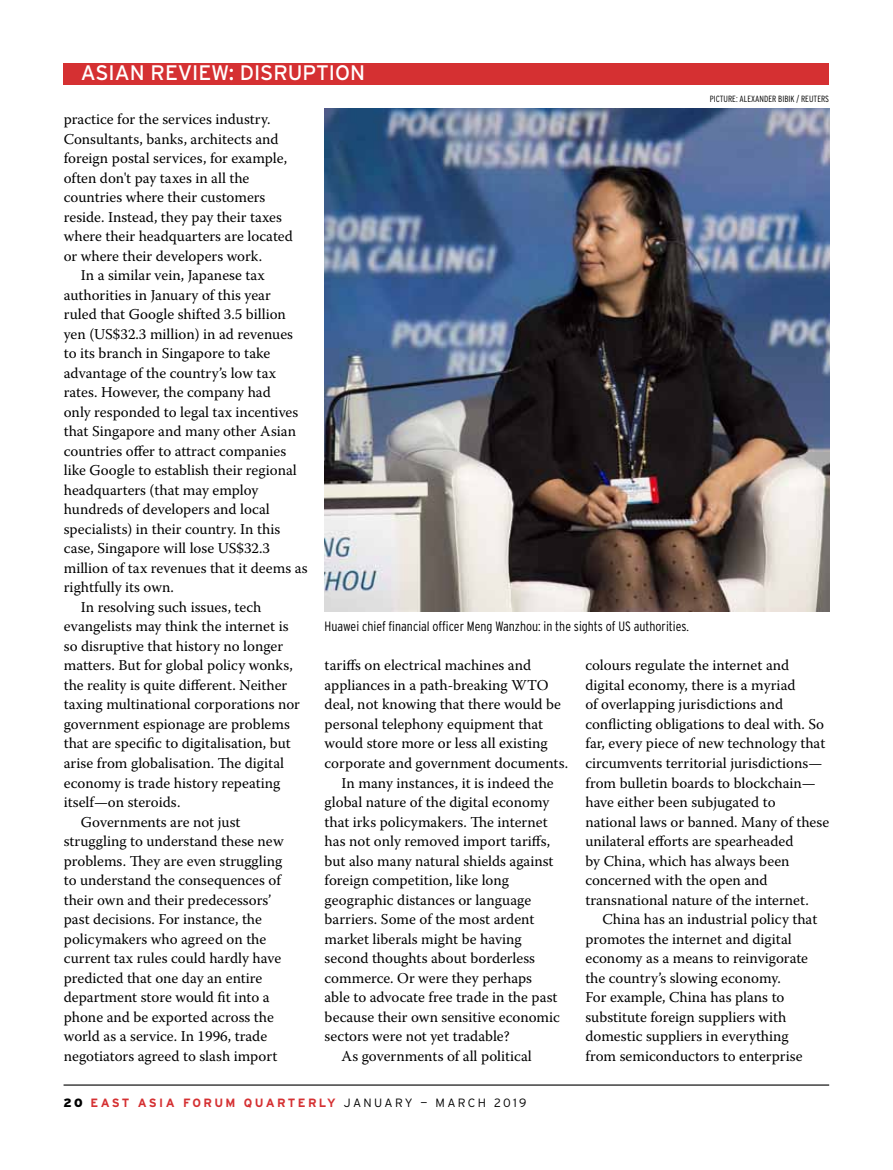
<style>
.page{position:relative;width:893px;height:1170px;background:#fff}
.page>*{position:absolute;margin:0;border:0;box-sizing:border-box;transform-origin:0 0}
.t1{font:21px "Interstate";letter-spacing:-.01em;color:#fff}
.t2{font:15px/19.5px "Warnock Pro";color:#000}
.t3{font:300 condensed 13.5px "Interstate";color:#000}
.t4{font:700 12px "Interstate";letter-spacing:.2em;color:#d53032}
.t5{font:300 condensed 9px "Interstate";color:#000}
.s1{font-weight:900;color:#000}
.s2{font-weight:300;color:#000}
</style>
<div class="page">
<hr style="left:64px;top:1084px;width:765px;height:1px;background:#000">
<div style="left:64px;top:63px;width:765px;height:22px;background:#d53032"></div>
<img style="left:325px;top:108px;width:504px;height:504px">
<h1 class="t1" style="left:81px;top:61px;width:282px">ASIAN REVI EW: DISRU PTION</h1>
<p class="t5" style="left:710px;top:94px;width:5px">picture</p>
<p class="t5" style="left:736px;top:94px;width:70px">: ALEXANDER BIBIK / reuters</p>
<p class="t2" style="left:64px;top:109px;width:208px">practice for the services industry.</p>
<p class="t2" style="left:64px;top:129px;width:216px">Consultants, banks, architects and</p>
<p class="t2" style="left:64px;top:148px;width:225px">foreign postal services, for example,</p>
<p class="t2" style="left:64px;top:168px;width:187px">often don't pay taxes in all the</p>
<p class="t2" style="left:64px;top:187px;width:203px">countries where their customers</p>
<p class="t2" style="left:64px;top:207px;width:220px">reside. Instead, they pay their taxes</p>
<p class="t2" style="left:64px;top:226px;width:231px">where their headquarters are located</p>
<p class="t2" style="left:64px;top:246px;width:200px">or where their developers work.</p>
<p class="t2" style="left:81px;top:265px;width:186px">In a similar vein, Japanese tax</p>
<p class="t2" style="left:64px;top:285px;width:209px">authorities in January of this year</p>
<p class="t2" style="left:64px;top:304px;width:224px">ruled that Google shifted 3.5 billion</p>
<p class="t2" style="left:64px;top:324px;width:231px">yen (US$32.3 million) in ad revenues</p>
<p class="t2" style="left:64px;top:343px;width:208px">to its branch in Singapore to take</p>
<p class="t2" style="left:64px;top:363px;width:214px">advantage of the country’s low tax</p>
<p class="t2" style="left:64px;top:382px;width:209px">rates. However, the company had</p>
<p class="t2" style="left:64px;top:402px;width:236px">only responded to legal tax incentives</p>
<p class="t2" style="left:64px;top:421px;width:234px">that Singapore and many other Asian</p>
<p class="t2" style="left:64px;top:441px;width:224px">countries offer to attract companies</p>
<p class="t2" style="left:64px;top:460px;width:235px">like Google to establish their regional</p>
<p class="t2" style="left:64px;top:480px;width:196px">headquarters (that may employ</p>
<p class="t2" style="left:64px;top:499px;width:208px">hundreds of developers and local</p>
<p class="t2" style="left:64px;top:519px;width:218px">specialists) in their country. In this</p>
<p class="t2" style="left:64px;top:538px;width:208px">case, Singapore will lose US$32.3</p>
<p class="t2" style="left:64px;top:558px;width:245px">million of tax revenues that it deems as</p>
<p class="t2" style="left:64px;top:577px;width:112px">rightfully its own.</p>
<p class="t2" style="left:81px;top:597px;width:182px">In resolving such issues, tech</p>
<p class="t2" style="left:64px;top:616px;width:226px">evangelists may think the internet is</p>
<p class="t2" style="left:64px;top:636px;width:221px">so disruptive that history no longer</p>
<p class="t2" style="left:64px;top:655px;width:231px">matters. But for global policy wonks,</p>
<p class="t2" style="left:64px;top:675px;width:225px">the reality is quite different. Neither</p>
<p class="t2" style="left:64px;top:694px;width:238px">taxing multinational corporations nor</p>
<p class="t2" style="left:64px;top:714px;width:228px">government espionage are problems</p>
<p class="t2" style="left:64px;top:733px;width:229px">that are specific to digitalisation, but</p>
<p class="t2" style="left:64px;top:753px;width:222px">arise from globalisation. The digital</p>
<p class="t2" style="left:64px;top:772px;width:218px">economy is trade history repeating</p>
<p class="t2" style="left:64px;top:792px;width:118px">itself—on steroids.</p>
<p class="t2" style="left:81px;top:811px;width:161px">Governments are not just</p>
<p class="t2" style="left:64px;top:831px;width:221px">struggling to understand these new</p>
<p class="t2" style="left:64px;top:850px;width:220px">problems. They are even struggling</p>
<p class="t2" style="left:64px;top:870px;width:220px">to understand the consequences of</p>
<p class="t2" style="left:64px;top:889px;width:209px">their own and their predecessors’</p>
<p class="t2" style="left:64px;top:909px;width:200px">past decisions. For instance, the</p>
<p class="t2" style="left:64px;top:928px;width:204px">policymakers who agreed on the</p>
<p class="t2" style="left:64px;top:948px;width:219px">current tax rules could hardly have</p>
<p class="t2" style="left:64px;top:967px;width:200px">predicted that one day an entire</p>
<p class="t2" style="left:64px;top:987px;width:207px">department store would fit into a</p>
<p class="t2" style="left:64px;top:1006px;width:212px">phone and be exported across the</p>
<p class="t2" style="left:64px;top:1026px;width:205px">world as a service. In 1996, trade</p>
<p class="t2" style="left:64px;top:1045px;width:215px">negotiators agreed to slash import</p>
<p class="t3" style="left:325px;top:619px;width:366px">Huawei chief financial officer Meng Wanzhou: in the sights of US authorities.</p>
<p class="t2" style="left:325px;top:655px;width:208px">tariffs on electrical machines and</p>
<p class="t2" style="left:325px;top:675px;width:214px">appliances in a path-breaking WTO</p>
<p class="t2" style="left:325px;top:694px;width:238px">deal, not knowing that there would be</p>
<p class="t2" style="left:325px;top:714px;width:220px">personal telephony equipment that</p>
<p class="t2" style="left:325px;top:733px;width:225px">would store more or less all existing</p>
<p class="t2" style="left:325px;top:753px;width:245px">corporate and government documents.</p>
<p class="t2" style="left:342px;top:772px;width:214px">In many instances, it is indeed the</p>
<p class="t2" style="left:325px;top:792px;width:226px">global nature of the digital economy</p>
<p class="t2" style="left:325px;top:811px;width:225px">that irks policymakers. The internet</p>
<p class="t2" style="left:325px;top:831px;width:227px">has not only removed import tariffs,</p>
<p class="t2" style="left:325px;top:850px;width:231px">but also many natural shields against</p>
<p class="t2" style="left:325px;top:870px;width:186px">foreign competition, like long</p>
<p class="t2" style="left:325px;top:889px;width:208px">geographic distances or language</p>
<p class="t2" style="left:325px;top:909px;width:211px">barriers. Some of the most ardent</p>
<p class="t2" style="left:325px;top:928px;width:199px">market liberals might be having</p>
<p class="t2" style="left:325px;top:948px;width:212px">second thoughts about borderless</p>
<p class="t2" style="left:325px;top:967px;width:209px">commerce. Or were they perhaps</p>
<p class="t2" style="left:325px;top:987px;width:234px">able to advocate free trade in the past</p>
<p class="t2" style="left:325px;top:1006px;width:237px">because their own sensitive economic</p>
<p class="t2" style="left:325px;top:1026px;width:187px">sectors were not yet tradable?</p>
<p class="t2" style="left:342px;top:1045px;width:192px">As governments of all political</p>
<p class="t2" style="left:585px;top:655px;width:245px">colours regulate the internet and digital economy, there is a myriad<br>of overlapping jurisdictions and conflicting obligations to deal with. So far, every piece of new technology that circumvents territorial jurisdictions— from bulletin boards to blockchain— have either been subjugated to national laws or banned. Many of these unilateral efforts are spearheaded<br>by China, which has always been concerned with the open and transnational nature of the internet.</p>
<p class="t2" style="left:585px;top:909px;width:233px;text-indent:17px">China has an industrial policy that promotes the internet and digital economy as a means to reinvigorate the country’s slowing economy.<br>For example, China has plans to substitute foreign suppliers with domestic suppliers in everything from semiconductors to enterprise</p>
<p class="t4" style="left:64px;top:1095px;width:465px"><span class="s1">20</span> EAST ASIA FORUM QUARTERLY <span class="s2">JANUARY — MARCH 2019</span></p>
</div>
